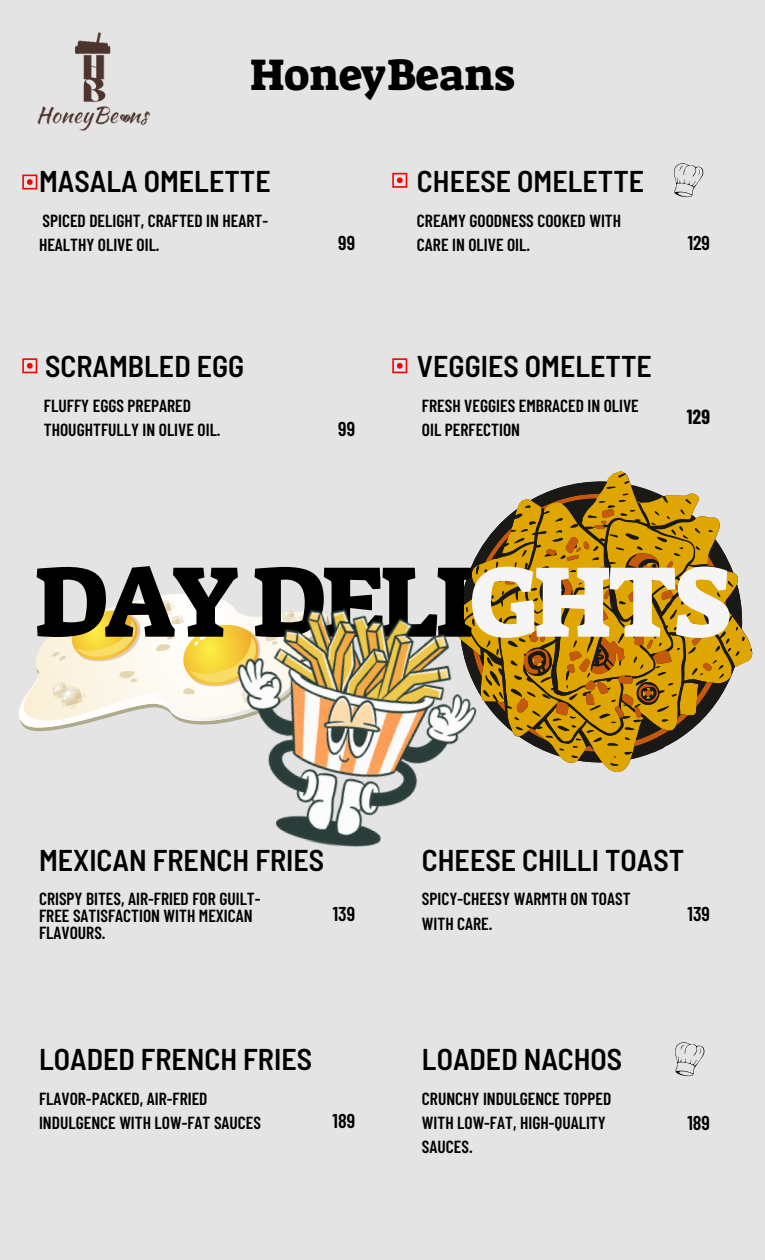
<style>
.page{position:relative;width:765px;height:1260px;background:#e4e4e4}
.page>*{position:absolute;margin:0;border:0;box-sizing:border-box;transform-origin:0 0}
.t1{font:102.25px "Suez One";letter-spacing:-.05em;color:#000}
.t2{font:45px "Suez One";color:#000}
.t3{font:600 semi-condensed 30px "Barlow";color:#000}
.t4{font:600 20px "Barlow Condensed";color:#000}
.t5{font:700 20px "Barlow Condensed";color:#000}
.t6{font:600 17.5px/24.4px "Barlow Condensed";color:#000}
.s1{color:#f5f5f5}
</style>
<div class="page">
<img style="left:22px;top:32px;width:128px;height:148px">
<svg style="left:19px;top:598px;width:192px;height:134px"></svg>
<img style="left:60px;top:700px;width:27px;height:10px">
<img style="left:156px;top:599px;width:20px;height:4px">
<svg style="left:51px;top:603px;width:97px;height:97px;background:#f5e7b9"></svg>
<svg style="left:154px;top:603px;width:57px;height:94px;background:#faf1cc"></svg>
<svg style="left:463px;top:471px;width:290px;height:302px"></svg>
<img style="left:211px;top:592px;width:279px;height:255px">
<svg style="left:674px;top:163px;width:30px;height:34px"></svg>
<svg style="left:675px;top:1042px;width:30px;height:34px"></svg>
<svg style="left:392px;top:358px;width:15px;height:15px"></svg>
<svg style="left:22px;top:358px;width:15px;height:15px"></svg>
<svg style="left:392px;top:173px;width:15px;height:15px"></svg>
<svg style="left:22px;top:175px;width:15px;height:15px"></svg>
<p class="t2" style="left:250px;top:46px;width:266px">HoneyBeans</p>
<p class="t3" style="left:39px;top:162px;width:233px">MASALA OMELETTE</p>
<p class="t3" style="left:417px;top:162px;width:229px">CHEESE OMELETTE</p>
<p class="t6" style="left:39px;top:207px;width:231px">SPICED DELIGHT, CRAFTED IN HEART-<br>HEALTHY OLIVE OIL.</p>
<p class="t4" style="left:338px;top:230px;width:18px">99</p>
<p class="t6" style="left:417px;top:207px;width:206px">CREAMY GOODNESS COOKED WITH<br>CARE IN OLIVE OIL.</p>
<p class="t4" style="left:688px;top:230px;width:24px">129</p>
<p class="t3" style="left:45px;top:347px;width:201px">SCRAMBLED EGG</p>
<p class="t3" style="left:417px;top:347px;width:236px">VEGGIES OMELETTE</p>
<p class="t6" style="left:44px;top:392px;width:178px">FLUFFY EGGS PREPARED<br>THOUGHTFULLY IN OLIVE OIL.</p>
<p class="t4" style="left:338px;top:416px;width:18px">99</p>
<p class="t6" style="left:422px;top:392px;width:218px">FRESH VEGGIES EMBRACED IN OLIVE<br>OIL PERFECTION</p>
<p class="t5" style="left:687px;top:404px;width:25px">129</p>
<p class="t1" style="left:33px;top:536px;width:700px">DAY DELI<span class="s1">GHTS</span></p>
<p class="t3" style="left:39px;top:841px;width:287px">MEXICAN FRENCH FRIES</p>
<p class="t3" style="left:422px;top:841px;width:264px">CHEESE CHILLI TOAST</p>
<p class="t6" style="left:39px;top:890px;width:223px;line-height:16.9px">CRISPY BITES, AIR-FRIED FOR GUILT-<br>FREE SATISFACTION WITH MEXICAN<br>FLAVOURS.</p>
<p class="t4" style="left:333px;top:901px;width:24px">139</p>
<p class="t6" style="left:422px;top:886px;width:210px">SPICY-CHEESY WARMTH ON TOAST<br>WITH CARE.</p>
<p class="t4" style="left:688px;top:901px;width:24px">139</p>
<p class="t3" style="left:39px;top:1040px;width:275px">LOADED FRENCH FRIES</p>
<p class="t3" style="left:422px;top:1040px;width:202px">LOADED NACHOS</p>
<p class="t6" style="left:39px;top:1086px;width:224px">FLAVOR-PACKED, AIR-FRIED<br>INDULGENCE WITH LOW-FAT SAUCES</p>
<p class="t4" style="left:333px;top:1108px;width:24px">189</p>
<p class="t6" style="left:422px;top:1086px;width:191px">CRUNCHY INDULGENCE TOPPED<br>WITH LOW-FAT, HIGH-QUALITY<br>SAUCES.</p>
<p class="t4" style="left:688px;top:1110px;width:24px">189</p>
</div>
